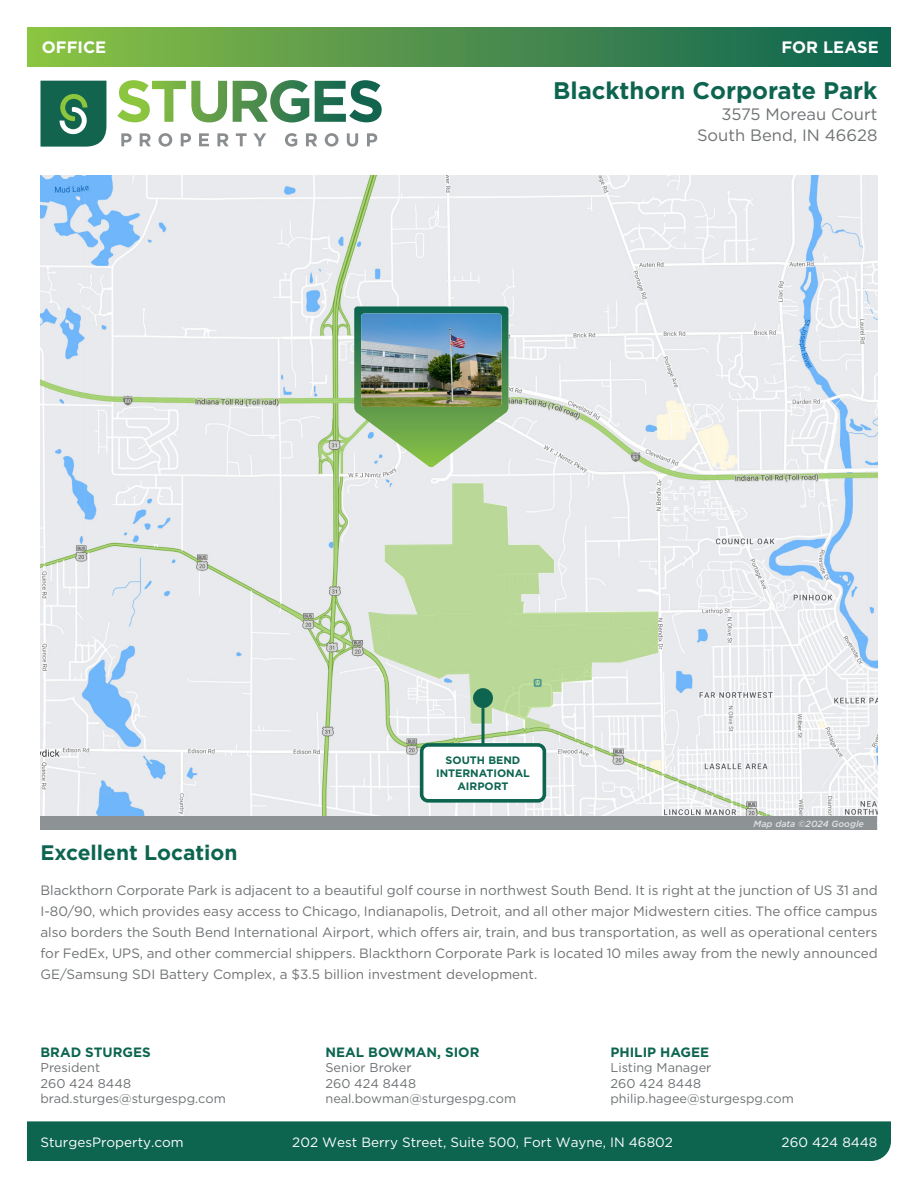
<style>
.page{position:relative;width:918px;height:1188px;background:#fff}
.page>*{position:absolute;margin:0;border:0;box-sizing:border-box;transform-origin:0 0}
.t1{font:700 24px "Gotham";color:#0d6550}
.Copy_-_Secondary_Paragraph{font:700 21px "Gotham";color:#0d6550}
.t2{font:16.5px/21px "Gotham";color:#6f7274;text-align:right}
.t3{font:700 16.5px "Gotham";color:#fff}
.Copy_-_Secondary_Paragraph-2{font:13.5px/21px "Gotham";color:#6f7274;text-align:justify}
.t4{font:13.5px "Gotham";color:#fff}
.t5{font:700 13.5px "Gotham";color:#0d6550}
.t6{font:12.75px/15.3px "Gotham";color:#6f7274}
.t7{font:700 10.8px "Gotham";color:#0d6550}
.t8{font:italic 500 9px "Gotham";color:#e0e3e4}
</style>
<div class="page">
<div style="left:27px;top:1121px;width:864px;height:40px;background:#0d6550"></div>
<svg style="left:40px;top:81px;width:66px;height:66px;background:#2e775c"></svg>
<svg style="left:121px;top:133px;width:11px;height:13px"></svg>
<svg style="left:140px;top:133px;width:11px;height:13px"></svg>
<svg style="left:158px;top:133px;width:14px;height:14px"></svg>
<svg style="left:181px;top:133px;width:10px;height:13px"></svg>
<svg style="left:199px;top:133px;width:10px;height:13px"></svg>
<svg style="left:217px;top:133px;width:12px;height:13px"></svg>
<svg style="left:236px;top:133px;width:11px;height:13px"></svg>
<svg style="left:253px;top:133px;width:13px;height:13px"></svg>
<svg style="left:285px;top:133px;width:12px;height:14px"></svg>
<svg style="left:306px;top:133px;width:11px;height:13px"></svg>
<svg style="left:325px;top:133px;width:14px;height:14px"></svg>
<svg style="left:347px;top:133px;width:11px;height:14px"></svg>
<svg style="left:367px;top:133px;width:10px;height:13px"></svg>
<svg style="left:117px;top:80px;width:265px;height:43px"></svg>
<div style="left:27px;top:27px;width:864px;height:40px;background:linear-gradient(to right,#8dc145,#0d6153)"></div>
<img style="left:40px;top:176px;width:838px;height:640px">
<div style="left:40px;top:816px;width:838px;height:14px;background:#8d9294"></div>
<svg style="left:354px;top:306px;width:154px;height:161px;background:#8db687"></svg>
<img style="left:361px;top:313px;width:141px;height:94px">
<svg style="left:368px;top:483px;width:290px;height:245px;background:#d3e2c6"></svg>
<div style="left:473px;top:688px;width:20px;height:20px;background:#0d6550;border-radius:50%"></div>
<hr style="left:482px;top:708px;width:3px;height:60px;background:#0d6550">
<div style="left:422px;top:745px;width:122px;height:56px;background:#fff;border-radius:6px"></div>
<div style="left:420px;top:743px;width:126px;height:60px;border:4px solid #0d6550;border-radius:6px"></div>
<p class="t3" style="left:42px;top:37px;width:66px">OFFICE</p>
<p class="t3" style="left:781px;top:37px;width:99px">FOR LEASE</p>
<h1 class="t1" style="left:553px;top:75px;width:326px">Blackthorn Corporate Park</h1>
<p class="t2" style="left:697px;top:104px;width:182px">3575 Moreau Court<br>South Bend, IN 46628</p>
<p class="t7" style="left:446px;top:753px;width:76px">SOUTH BEND</p>
<p class="t7" style="left:436px;top:766px;width:95px">INTERNATIONAL</p>
<p class="t7" style="left:457px;top:779px;width:53px">AIRPORT</p>
<p class="t8" style="left:754px;top:818px;width:112px">Map data ©2024 Google</p>
<p class="Copy_-_Secondary_Paragraph" style="left:40px;top:839px;width:198px">Excellent Location</p>
<p class="Copy_-_Secondary_Paragraph-2" style="left:40px;top:879px;width:839px">Blackthorn Corporate Park is adjacent to a beautiful golf course in northwest South Bend. It is right at the junction of US 31 and I-80/90, which provides easy access to Chicago, Indianapolis, Detroit, and all other major Midwestern cities. The office campus also borders the South Bend International Airport, which offers air, train, and bus transportation, as well as operational centers for FedEx, UPS, and other commercial shippers. Blackthorn Corporate Park is located 10 miles away from the newly announced GE/Samsung SDI Battery Complex, a $3.5 billion investment development.</p>
<p class="t5" style="left:40px;top:1043px;width:112px">BRAD STURGES</p>
<p class="t6" style="left:40px;top:1060px;width:187px">President<br>260 424 8448 brad.sturges@sturgespg.com</p>
<p class="t5" style="left:326px;top:1043px;width:155px">NEAL BOWMAN, SIOR</p>
<p class="t6" style="left:326px;top:1060px;width:192px">Senior Broker<br>260 424 8448 neal.bowman@sturgespg.com</p>
<p class="t5" style="left:610px;top:1043px;width:100px">PHILIP HAGEE</p>
<p class="t6" style="left:610px;top:1060px;width:185px">Listing Manager<br>260 424 8448 philip.hagee@sturgespg.com</p>
<p class="t4" style="left:40px;top:1133px;width:145px">SturgesProperty.com</p>
<p class="t4" style="left:292px;top:1133px;width:382px">202 West Berry Street, Suite 500, Fort Wayne, IN 46802</p>
<p class="t4" style="left:782px;top:1133px;width:97px">260 424 8448</p>
</div>
